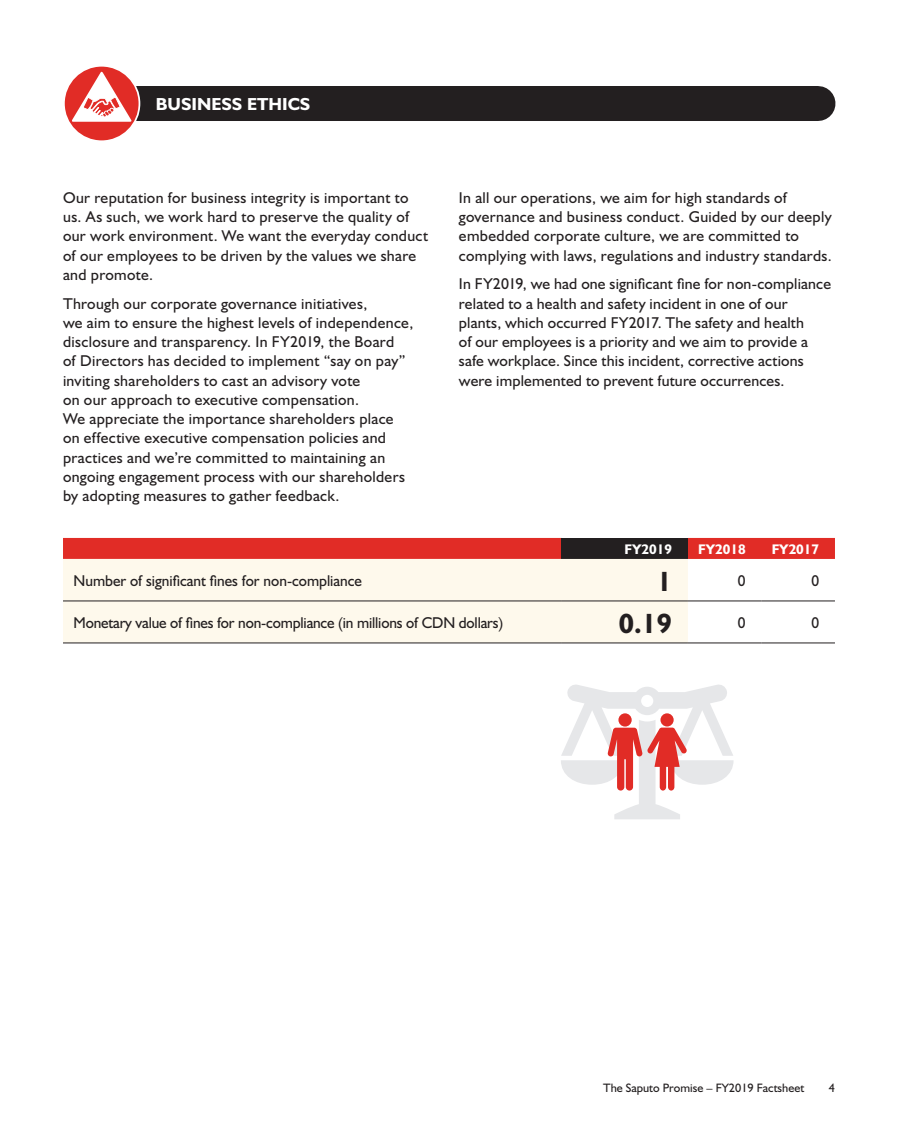
<style>
.page{position:relative;width:898px;height:1134px;background:#fff}
.page>*{position:absolute;margin:0;border:0;box-sizing:border-box;transform-origin:0 0}
.t1{font:700 28px "Humanist 521 BT";color:#231f20}
.t2{font:700 17.5px "Humanist 521 BT";color:#fff}
.t3{font:15.75px/19.2px "Humanist 521 BT";letter-spacing:.02em;color:#231f20}
.t4{font:15.75px "Humanist 521 BT";letter-spacing:-.01em;color:#231f20}
.t5{font:15.75px "Humanist 521 BT";color:#231f20}
.t6{font:700 14px "Humanist 521 BT";color:#fff}
.t7{font:12.25px "Humanist 521 BT";color:#231f20}
</style>
<div class="page">
<div style="left:63px;top:538px;width:772px;height:21px;background:#e12c26"></div>
<div style="left:562px;top:538px;width:126px;height:21px;background:#231f20"></div>
<div style="left:63px;top:559px;width:625px;height:84px;background:#fef9ec"></div>
<hr style="left:63px;top:601px;width:499px;height:1px;background:#231f20">
<hr style="left:562px;top:601px;width:126px;height:1px;background:#231f20">
<hr style="left:688px;top:601px;width:73px;height:1px;background:#231f20">
<hr style="left:761px;top:601px;width:74px;height:1px;background:#231f20">
<hr style="left:63px;top:643px;width:499px;height:1px;background:#231f20">
<hr style="left:562px;top:643px;width:126px;height:1px;background:#231f20">
<hr style="left:688px;top:643px;width:73px;height:1px;background:#231f20">
<hr style="left:761px;top:643px;width:74px;height:1px;background:#231f20">
<div style="left:121px;top:86px;width:697px;height:35px;background:#231f20"></div>
<div style="left:64px;top:66px;width:75px;height:75px;background:#e12c26;border-radius:50%"></div>
<div style="left:63px;top:65px;width:77px;height:77px;border:2px solid #fff;border-radius:50%"></div>
<svg style="left:71px;top:71px;width:61px;height:51px"></svg>
<svg style="left:561px;top:684px;width:172px;height:135px"></svg>
<div style="left:660px;top:713px;width:13px;height:14px;background:#e12c26;border-radius:50%"></div>
<p class="t2" style="left:156px;top:93px;width:156px">BUSINESS ETHICS</p>
<p class="t3" style="left:63px;top:187px;width:366px">Our reputation for business integrity is important to us. As such, we work hard to preserve the quality of our work environment. We want the everyday conduct of our employees to be driven by the values we share and promote.</p>
<p class="t3" style="left:63px;top:293px;width:352px">Through our corporate governance initiatives,<br>we aim to ensure the highest levels of independence, disclosure and transparency. In FY2019, the Board<br>of Directors has decided to implement “say on pay” inviting shareholders to cast an advisory vote<br>on our approach to executive compensation.<br>We appreciate the importance shareholders place on effective executive compensation policies and practices and we’re committed to maintaining an ongoing engagement process with our shareholders by adopting measures to gather feedback.</p>
<p class="t3" style="left:459px;top:187px;width:374px">In all our operations, we aim for high standards of governance and business conduct. Guided by our deeply embedded corporate culture, we are committed to complying with laws, regulations and industry standards.</p>
<p class="t3" style="left:459px;top:274px;width:374px">In FY2019, we had one significant fine for non-compliance related to a health and safety incident in one of our plants, which occurred FY2017. The safety and health<br>of our employees is a priority and we aim to provide a safe workplace. Since this incident, corrective actions were implemented to prevent future occurrences.</p>
<p class="t6" style="left:624px;top:540px;width:49px">FY2019</p>
<p class="t6" style="left:698px;top:540px;width:49px">FY2018</p>
<p class="t6" style="left:771px;top:540px;width:49px">FY2017</p>
<p class="t5" style="left:74px;top:571px;width:290px">Number of significant fines for non-compliance</p>
<p class="t1" style="left:657px;top:564px;width:17px">1</p>
<p class="t3" style="left:738px;top:571px;width:9px">0</p>
<p class="t3" style="left:811px;top:571px;width:9px">0</p>
<p class="t4" style="left:74px;top:613px;width:431px">Monetary value of fines for non-compliance (in millions of CDN dollars)</p>
<p class="t1" style="left:619px;top:606px;width:55px">0.19</p>
<p class="t3" style="left:738px;top:613px;width:9px">0</p>
<p class="t3" style="left:811px;top:613px;width:9px">0</p>
<p class="t7" style="left:603px;top:1080px;width:203px">The Saputo Promise – FY2019 Factsheet</p>
<p class="t7" style="left:829px;top:1080px;width:8px">4</p>
</div>
